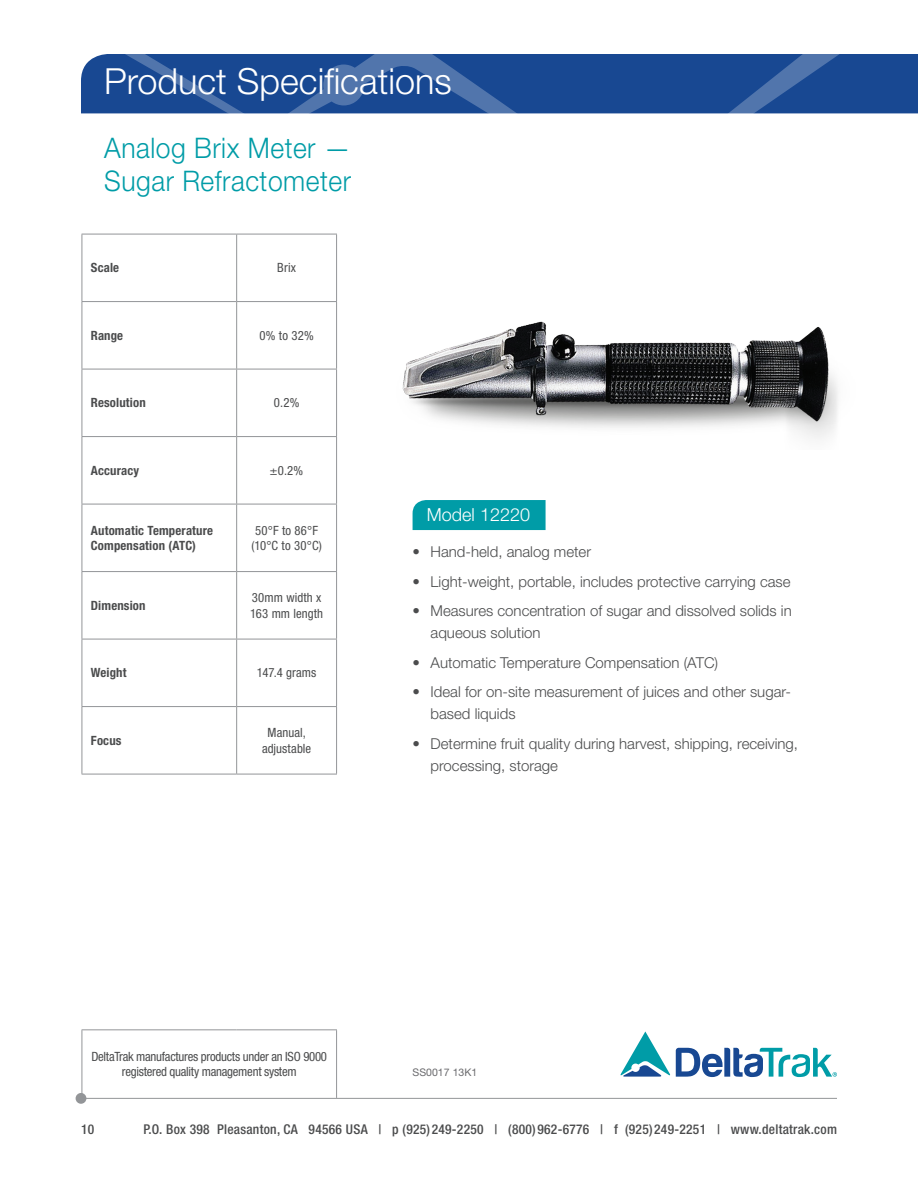
<style>
.page{position:relative;width:918px;height:1188px;background:#fff}
.page>*{position:absolute;margin:0;border:0;box-sizing:border-box;transform-origin:0 0}
.t1{font:300 36px "Helvetica Neue LT Std";color:#fff}
.t2{font:300 28.35px/33px "Helvetica Neue LT Std";letter-spacing:.02em;color:#009ca7;scale:.93 1}
.t3{font:300 18px "Helvetica Neue LT Std";color:#fff}
.t4{font:300 15px/22.5px "Helvetica Neue LT Std";color:#4b4c4d}
.t5{font:500 condensed 13.5px "Helvetica Neue LT Std";letter-spacing:.02em;color:#4b4c4d}
.t6{font:condensed 12.75px/15.3px "Helvetica Neue LT Std";letter-spacing:-.02em;color:#4b4c4d;text-align:center}
.t7{font:700 condensed 12.75px/15.3px "Helvetica Neue LT Std";letter-spacing:.01em;color:#4b4c4d}
.t8{font:condensed 12.75px/15.3px "Helvetica Neue LT Std";letter-spacing:.005em;color:#4b4c4d;text-align:center}
.t9{font:condensed 12.75px/15.3px "Helvetica Neue LT Std";letter-spacing:.015em;color:#4b4c4d}
.t10{font:condensed 12.75px/15.3px "Helvetica Neue LT Std";letter-spacing:.01em;color:#4b4c4d}
.t11{font:10.5px "Helvetica Neue LT Std";color:#69696c}
</style>
<div class="page">
<div style="left:76px;top:1093px;width:10px;height:11px;background:#939598;border-radius:50%"></div>
<hr style="left:81px;top:1098px;width:756px;height:1px;background:#939598">
<svg style="left:898px;top:54px;width:20px;height:59px"></svg>
<svg style="left:81px;top:54px;width:817px;height:59px;background:#214f96"></svg>
<svg style="left:620px;top:1031px;width:217px;height:46px"></svg>
<hr style="left:82px;top:234px;width:155px;height:1px;background:#939598">
<hr style="left:82px;top:234px;width:1px;height:67px;background:#939598">
<hr style="left:237px;top:234px;width:100px;height:1px;background:#939598">
<hr style="left:236px;top:234px;width:1px;height:67px;background:#939598">
<hr style="left:336px;top:234px;width:1px;height:67px;background:#939598">
<hr style="left:82px;top:301px;width:155px;height:1px;background:#939598">
<hr style="left:82px;top:302px;width:1px;height:67px;background:#939598">
<hr style="left:237px;top:301px;width:100px;height:1px;background:#939598">
<hr style="left:236px;top:302px;width:1px;height:67px;background:#939598">
<hr style="left:336px;top:302px;width:1px;height:67px;background:#939598">
<hr style="left:82px;top:369px;width:155px;height:1px;background:#939598">
<hr style="left:82px;top:369px;width:1px;height:67px;background:#939598">
<hr style="left:237px;top:369px;width:100px;height:1px;background:#939598">
<hr style="left:236px;top:369px;width:1px;height:67px;background:#939598">
<hr style="left:336px;top:369px;width:1px;height:67px;background:#939598">
<hr style="left:82px;top:436px;width:155px;height:1px;background:#939598">
<hr style="left:82px;top:437px;width:1px;height:67px;background:#939598">
<hr style="left:237px;top:436px;width:100px;height:1px;background:#939598">
<hr style="left:236px;top:437px;width:1px;height:67px;background:#939598">
<hr style="left:336px;top:437px;width:1px;height:67px;background:#939598">
<hr style="left:82px;top:504px;width:155px;height:1px;background:#939598">
<hr style="left:82px;top:504px;width:1px;height:67px;background:#939598">
<hr style="left:237px;top:504px;width:100px;height:1px;background:#939598">
<hr style="left:236px;top:504px;width:1px;height:67px;background:#939598">
<hr style="left:336px;top:504px;width:1px;height:67px;background:#939598">
<hr style="left:82px;top:571px;width:155px;height:1px;background:#939598">
<hr style="left:82px;top:572px;width:1px;height:67px;background:#939598">
<hr style="left:237px;top:571px;width:100px;height:1px;background:#939598">
<hr style="left:236px;top:572px;width:1px;height:67px;background:#939598">
<hr style="left:336px;top:572px;width:1px;height:67px;background:#939598">
<hr style="left:82px;top:639px;width:155px;height:1px;background:#939598">
<hr style="left:82px;top:639px;width:1px;height:67px;background:#939598">
<hr style="left:237px;top:639px;width:100px;height:1px;background:#939598">
<hr style="left:236px;top:639px;width:1px;height:67px;background:#939598">
<hr style="left:336px;top:639px;width:1px;height:67px;background:#939598">
<hr style="left:82px;top:706px;width:155px;height:1px;background:#939598">
<hr style="left:82px;top:707px;width:1px;height:67px;background:#939598">
<hr style="left:237px;top:706px;width:100px;height:1px;background:#939598">
<hr style="left:236px;top:707px;width:1px;height:67px;background:#939598">
<hr style="left:336px;top:707px;width:1px;height:67px;background:#939598">
<hr style="left:82px;top:774px;width:155px;height:1px;background:#939598">
<hr style="left:237px;top:774px;width:100px;height:1px;background:#939598">
<hr style="left:82px;top:1029px;width:155px;height:1px;background:#939598">
<hr style="left:237px;top:1029px;width:100px;height:1px;background:#939598">
<hr style="left:82px;top:1030px;width:1px;height:68px;background:#939598">
<hr style="left:336px;top:1030px;width:1px;height:68px;background:#939598">
<img style="left:402px;top:321px;width:436px;height:118px">
<div style="left:413px;top:500px;width:133px;height:30px;background:#009ca7"></div>
<h1 class="t1" style="left:104px;top:60px;width:349px">Product Specifications</h1>
<h2 class="t2" style="left:104px;top:130px;width:267px">Analog Brix Meter —<br>Sugar Refractometer</h2>
<p class="t7" style="left:91px;top:260px;width:30px">Scale</p>
<p class="t6" style="left:277px;top:260px;width:20px">Brix</p>
<p class="t7" style="left:91px;top:328px;width:34px">Range</p>
<p class="t6" style="left:260px;top:328px;width:56px">0% to 32%</p>
<p class="t7" style="left:91px;top:395px;width:56px">Resolution</p>
<p class="t6" style="left:274px;top:395px;width:27px">0.2%</p>
<p class="t7" style="left:91px;top:463px;width:50px">Accuracy</p>
<p class="t6" style="left:270px;top:463px;width:35px">±0.2%</p>
<p class="t7" style="left:91px;top:522px;width:124px">Automatic Temperature<br>Compensation (ATC)</p>
<p class="t9" style="left:251px;top:522px;width:72px">50°F to 86°F (10°C to 30°C)</p>
<p class="t7" style="left:91px;top:598px;width:56px">Dimension</p>
<p class="t10" style="left:250px;top:590px;width:75px">30mm width x<br>163 mm length</p>
<p class="t7" style="left:91px;top:665px;width:37px">Weight</p>
<p class="t8" style="left:257px;top:665px;width:61px">147.4 grams</p>
<p class="t7" style="left:91px;top:733px;width:32px">Focus</p>
<p class="t8" style="left:262px;top:725px;width:51px">Manual, adjustable</p>
<p class="t3" style="left:427px;top:504px;width:105px">Model 12220</p>
<p class="t4" style="left:413px;top:540px;width:180px">• Hand-held, analog meter</p>
<p class="t4" style="left:413px;top:570px;width:380px">• Light-weight, portable, includes protective carrying case</p>
<p class="t4" style="left:431px;top:599px;width:363px;text-indent:-18px">• Measures concentration of sugar and dissolved solids in aqueous solution</p>
<p class="t4" style="left:413px;top:651px;width:307px">• Automatic Temperature Compensation (ATC)</p>
<p class="t4" style="left:431px;top:680px;width:362px;text-indent:-18px">• Ideal for on-site measurement of juices and other sugar&shy;based liquids</p>
<p class="t4" style="left:431px;top:732px;width:369px;text-indent:-18px">• Determine fruit quality during harvest, shipping, receiving, processing, storage</p>
<p class="t6" style="left:91px;top:1049px;width:237px">DeltaTrak manufactures products under an ISO 9000 registered quality management system</p>
<p class="t11" style="left:413px;top:1066px;width:66px">SS0017 13K1</p>
<p class="t5" style="left:81px;top:1121px;width:15px">10</p>
<p class="t5" style="left:143px;top:1121px;width:695px">P.O. Box 398 Pleasanton, CA 94566 USA | p (925)249-2250 | (800)962-6776 | f (925)249-2251 | www.deltatrak.com</p>
</div>
